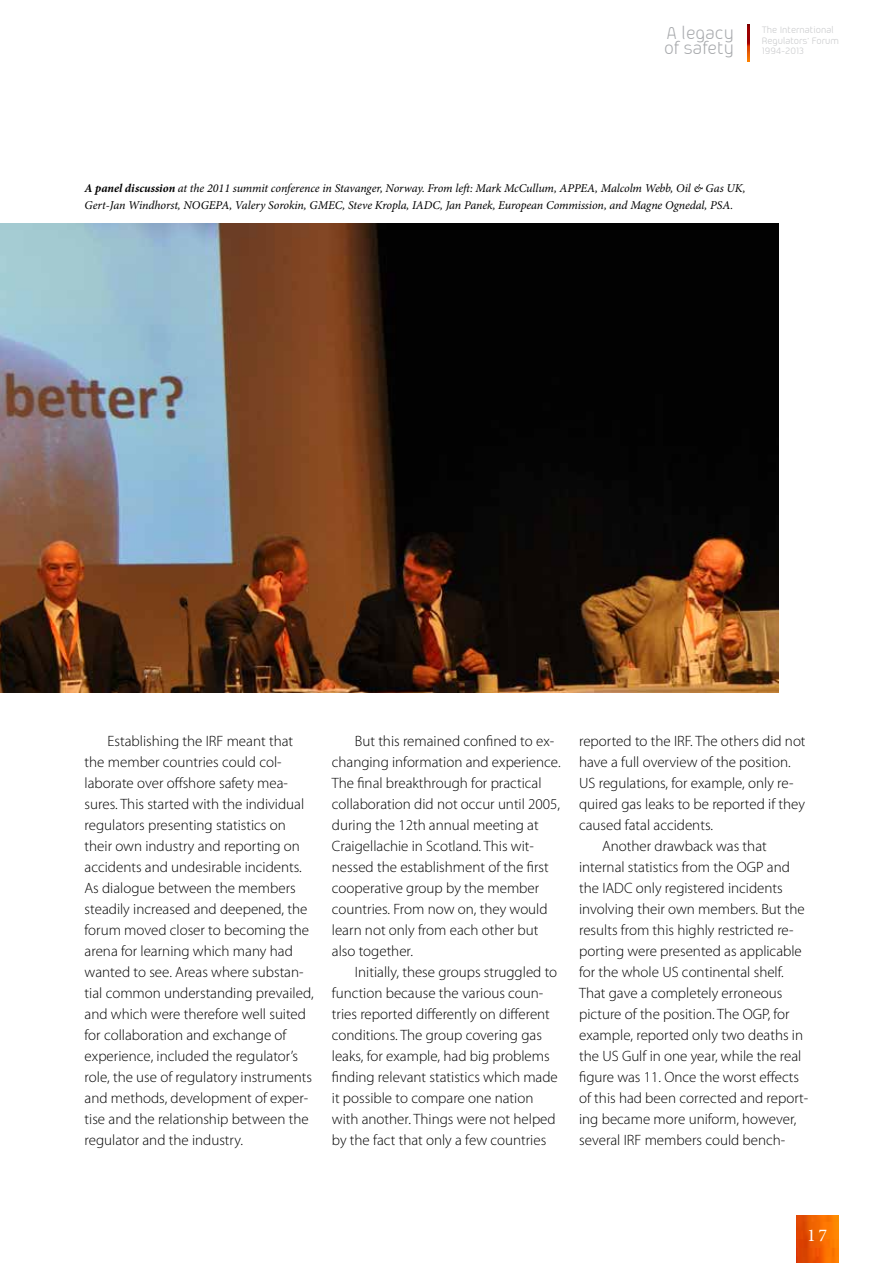
<style>
.page{position:relative;width:893px;height:1263px;background:#fff}
.page>*{position:absolute;margin:0;border:0;box-sizing:border-box;transform-origin:0 0}
.t1{font:19.65px/15.5px "Aeroportal";color:#a7a9ac}
.t2{font:18px "Minion Pro";color:#fff}
.t3{font:300 15px/21px "Myriad Pro";color:#000}
.t4{font:italic 12px/16.5px "Minion Pro";letter-spacing:-.01em;color:#000}
.t5{font:10.5px/10.5px "Aeroportal";color:#c7c8ca}
.s1{font-weight:700}
</style>
<div class="page">
<img style="left:796px;top:1215px;width:43px;height:48px">
<img style="left:748px;top:24px;width:1px;height:37px">
<img style="left:0;top:223px;width:778px;height:469px">
<h1 class="t1" style="left:664px;top:25px;width:71px">A legacy of safety</h1>
<p class="t5" style="left:762px;top:24px;width:79px">The International<br>Regulators’ Forum<br>1994-2013</p>
<p class="t4" style="left:85px;top:181px;width:662px"><span class="s1">A panel discussion</span> at the 2011 summit conference in Stavanger, Norway. From left: Mark McCullum, APPEA, Malcolm Webb, Oil &amp; Gas UK,<br>Gert-Jan Windhorst, NOGEPA, Valery Sorokin, GMEC, Steve Kropla, IADC, Jan Panek, European Commission, and Magne Ognedal, PSA.</p>
<p class="t3" style="left:85px;top:731px;width:230px;text-indent:23px">Establishing the IRF meant that the member countries could col&shy;laborate over offshore safety mea&shy;sures. This started with the individual regulators presenting statistics on their own industry and reporting on accidents and undesirable incidents.<br>As dialogue between the members steadily increased and deepened, the forum moved closer to becoming the arena for learning which many had wanted to see. Areas where substan&shy;tial common understanding prevailed, and which were therefore well suited for collaboration and exchange of experience, included the regulator’s role, the use of regulatory instruments and methods, development of exper&shy;tise and the relationship between the regulator and the industry.</p>
<p class="t3" style="left:332px;top:731px;width:230px;text-indent:23px">But this remained confined to ex&shy;changing information and experience.<br>The final breakthrough for practical collaboration did not occur until 2005, during the 12th annual meeting at Craigellachie in Scotland. This wit&shy;nessed the establishment of the first cooperative group by the member countries. From now on, they would learn not only from each other but also together.</p>
<p class="t3" style="left:332px;top:962px;width:227px;text-indent:23px">Initially, these groups struggled to function because the various coun&shy;tries reported differently on different conditions. The group covering gas leaks, for example, had big problems finding relevant statistics which made it possible to compare one nation with another. Things were not helped by the fact that only a few countries</p>
<p class="t3" style="left:579px;top:731px;width:228px">reported to the IRF. The others did not</p>
<p class="t3" style="left:579px;top:752px;width:213px">have a full overview of the position.</p>
<p class="t3" style="left:579px;top:773px;width:216px">US regulations, for example, only re-</p>
<p class="t3" style="left:579px;top:794px;width:228px">quired gas leaks to be reported if they</p>
<p class="t3" style="left:579px;top:815px;width:135px">caused fatal accidents.</p>
<p class="t3" style="left:602px;top:836px;width:166px">Another drawback was that</p>
<p class="t3" style="left:579px;top:857px;width:212px">internal statistics from the OGP and</p>
<p class="t3" style="left:579px;top:878px;width:205px">the IADC only registered incidents</p>
<p class="t3" style="left:579px;top:899px;width:227px">involving their own members. But the</p>
<p class="t3" style="left:579px;top:920px;width:216px">results from this highly restricted re-</p>
<p class="t3" style="left:579px;top:941px;width:224px">porting were presented as applicable</p>
<p class="t3" style="left:579px;top:962px;width:206px">for the whole US continental shelf.</p>
<p class="t3" style="left:579px;top:983px;width:205px">That gave a completely erroneous</p>
<p class="t3" style="left:579px;top:1004px;width:212px">picture of the position. The OGP, for</p>
<p class="t3" style="left:579px;top:1025px;width:226px">example, reported only two deaths in</p>
<p class="t3" style="left:579px;top:1046px;width:224px">the US Gulf in one year, while the real</p>
<p class="t3" style="left:579px;top:1067px;width:222px">figure was 11. Once the worst effects</p>
<p class="t3" style="left:579px;top:1088px;width:231px">of this had been corrected and report-</p>
<p class="t3" style="left:579px;top:1109px;width:219px">ing became more uniform, however,</p>
<p class="t3" style="left:579px;top:1130px;width:208px">several IRF members could bench-</p>
<p class="t2" style="left:807px;top:1225px;width:21px">17</p>
</div>
